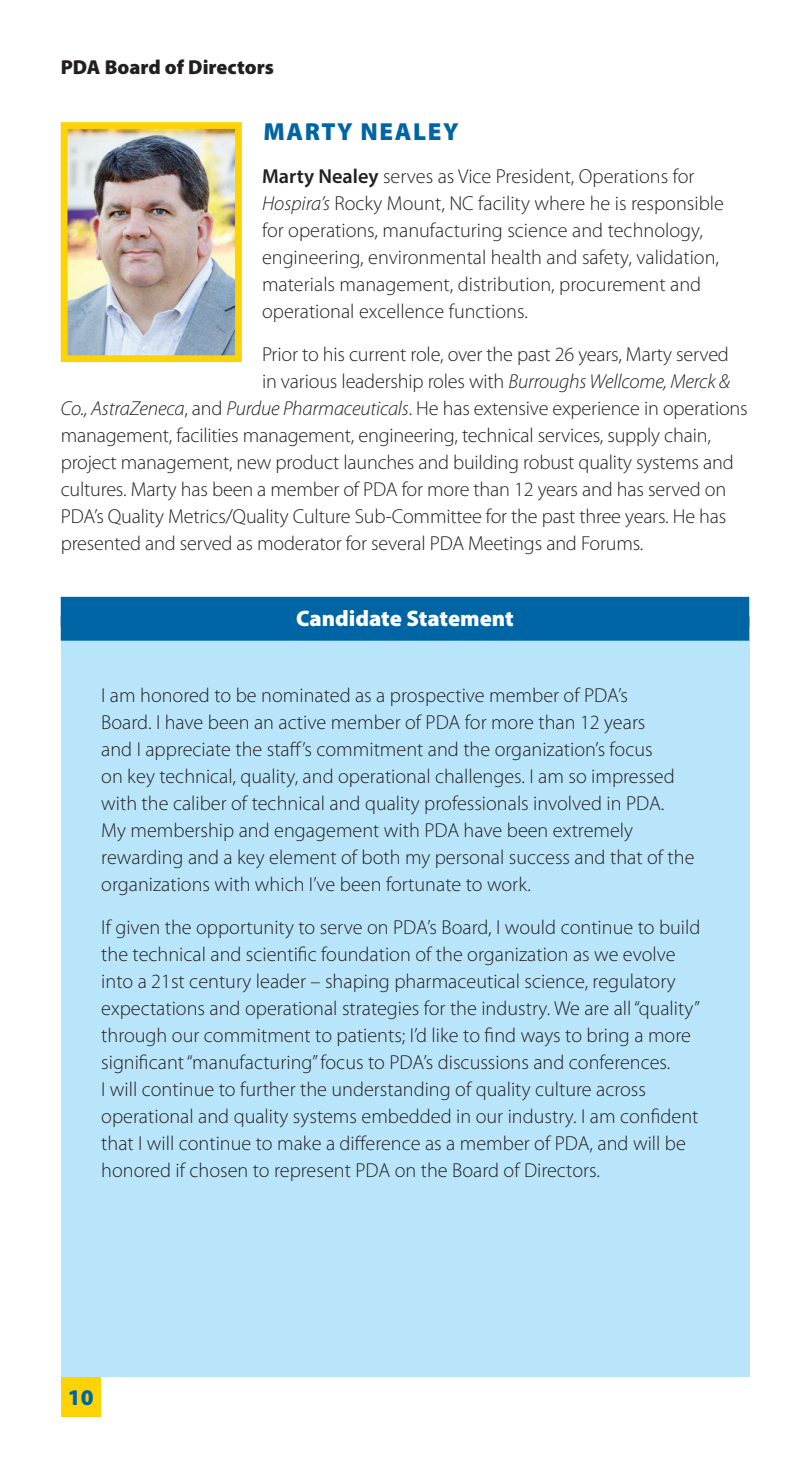
<style>
.page{position:relative;width:810px;height:1458px;background:#fff}
.page>*{position:absolute;margin:0;border:0;box-sizing:border-box;transform-origin:0 0}
.t1{font:900 24.75px "Myriad Pro";letter-spacing:.065em;color:#0065a4}
.t2{font:900 22.5px "Myriad Pro";color:#fff}
.t3{font:900 22.5px "Myriad Pro";color:#0065a4}
.t4{font:300 20.25px/27px "Myriad Pro";color:#231f20}
.t5{font:900 20.25px "Myriad Pro";color:#231f20}
.s1{font-weight:600}
.s2{font-style:italic}
</style>
<div class="page">
<div style="left:61px;top:1377px;width:40px;height:40px;background:#fcd406"></div>
<div style="left:61px;top:617px;width:689px;height:760px;background:#b9e5fa"></div>
<div style="left:61px;top:597px;width:688px;height:29px;background:#0065a4"></div>
<div style="left:61px;top:616px;width:688px;height:25px;background:#0065a4"></div>
<img style="left:69px;top:130px;width:165px;height:224px">
<div style="left:61px;top:122px;width:181px;height:240px;border:7px solid #fcd406"></div>
<p class="t5" style="left:61px;top:53px;width:215px">PDA Board of Directors</p>
<p class="t1" style="left:263px;top:115px;width:197px">MARTY NEALEY</p>
<p class="t4" style="left:262px;top:163px;width:463px"><span class="s1">Marty Nealey</span> serves as Vice President, Operations for <span class="s2">Hospira’s</span> Rocky Mount, NC facility where he is responsible for operations, manufacturing science and technology, engineering, environmental health and safety, validation, materials management, distribution, procurement and operational excellence functions.</p>
<p class="t4" style="left:262px;top:341px;width:468px">Prior to his current role, over the past 26 years, Marty served</p>
<p class="t4" style="left:262px;top:368px;width:469px">in various leadership roles with <span class="s2">Burroughs Wellcome, Merck &amp;</span></p>
<p class="t4" style="left:61px;top:395px;width:689px"><span class="s2">Co., AstraZeneca</span>, and <span class="s2">Purdue Pharmaceuticals</span>. He has extensive experience in operations</p>
<p class="t4" style="left:61px;top:422px;width:652px">management, facilities management, engineering, technical services, supply chain,</p>
<p class="t4" style="left:61px;top:449px;width:675px">project management, new product launches and building robust quality systems and</p>
<p class="t4" style="left:61px;top:476px;width:667px">cultures. Marty has been a member of PDA for more than 12 years and has served on</p>
<p class="t4" style="left:61px;top:503px;width:667px">PDA’s Quality Metrics/Quality Culture Sub-Committee for the past three years. He has</p>
<p class="t4" style="left:61px;top:530px;width:584px">presented and served as moderator for several PDA Meetings and Forums.</p>
<p class="t2" style="left:296px;top:603px;width:219px">Candidate Statement</p>
<p class="t4" style="left:101px;top:681px;width:595px">I am honored to be nominated as a prospective member of PDA’s<br>Board. I have been an active member of PDA for more than 12 years<br>and I appreciate the staff’s commitment and the organization’s focus<br>on key technical, quality, and operational challenges. I am so impressed with the caliber of technical and quality professionals involved in PDA.<br>My membership and engagement with PDA have been extremely rewarding and a key element of both my personal success and that of the organizations with which I’ve been fortunate to work.</p>
<p class="t4" style="left:101px;top:913px;width:601px">If given the opportunity to serve on PDA’s Board, I would continue to build the technical and scientific foundation of the organization as we evolve into a 21st century leader – shaping pharmaceutical science, regulatory expectations and operational strategies for the industry. We are all “quality” through our commitment to patients; I’d like to find ways to bring a more significant “manufacturing” focus to PDA’s discussions and conferences.<br>I will continue to further the understanding of quality culture across operational and quality systems embedded in our industry. I am confident that I will continue to make a difference as a member of PDA, and will be honored if chosen to represent PDA on the Board of Directors.</p>
<p class="t3" style="left:68px;top:1383px;width:27px">10</p>
</div>
